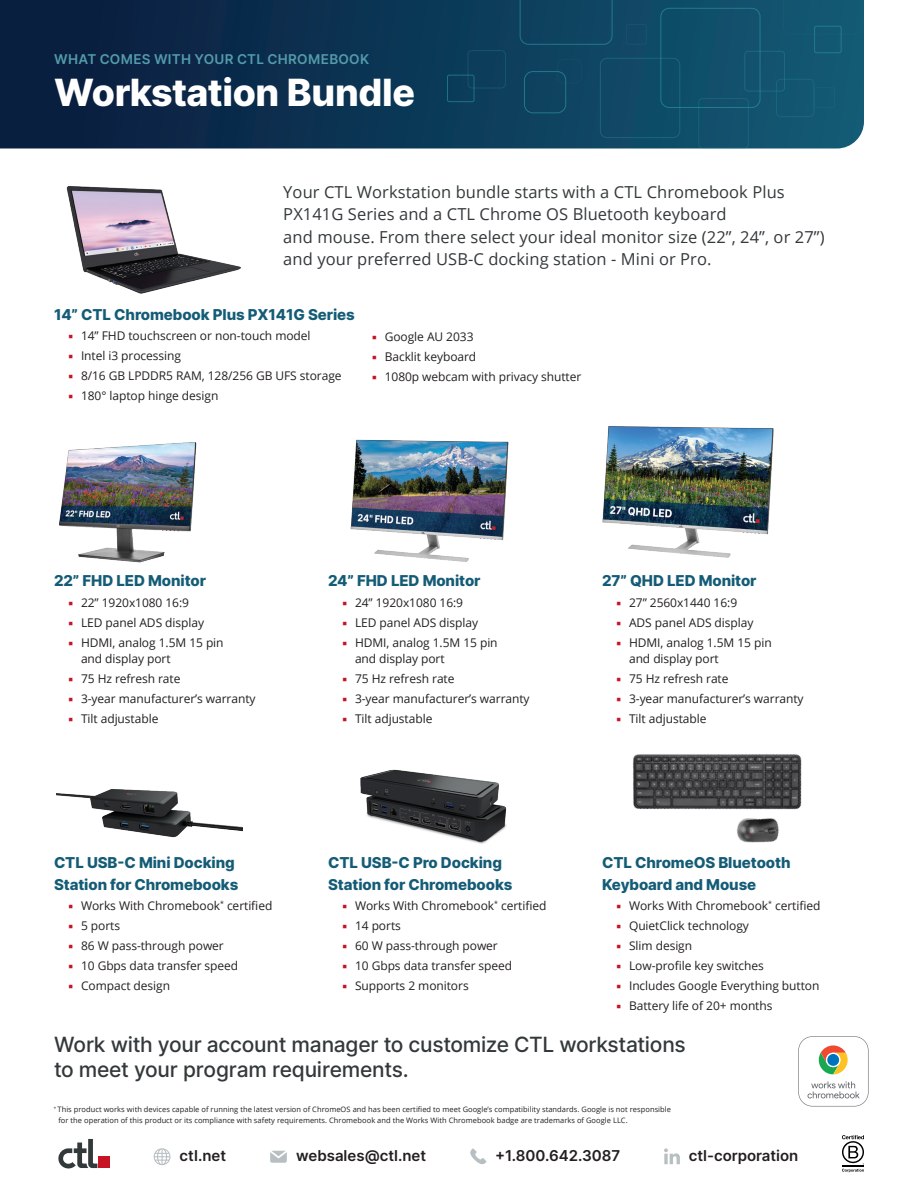
<style>
.page{position:relative;width:918px;height:1188px;background:#fff}
.page>*{position:absolute;margin:0;border:0;box-sizing:border-box;transform-origin:0 0}
.t1{font:800 37.5px "Inter";letter-spacing:-.01em;color:#fff}
.t2{font:500 21px/25.5px "Inter";letter-spacing:-.015em;color:#33393b}
.t3{font:16.5px/22.5px "Open Sans";letter-spacing:.005em;color:#33393b}
.t4{font:800 15px/22.5px "Inter";letter-spacing:-.005em;color:#145c76}
.t5{font:600 15px "Inter";color:#231f20}
.t6{font:600 13.5px "Inter";letter-spacing:.025em;color:#539bab}
.t7{font:12px/16.5px "Open Sans";letter-spacing:-.005em;color:#231f20}
.t8{font:7.5px/10.5px "Open Sans";letter-spacing:.005em;color:#231f20}
.s1{font-family:"Inter";color:#c71425}
</style>
<div class="page">
<img style="left:59px;top:442px;width:138px;height:121px">
<img style="left:350px;top:439px;width:159px;height:123px">
<img style="left:602px;top:426px;width:172px;height:132px">
<img style="left:56px;top:789px;width:186px;height:49px">
<img style="left:360px;top:769px;width:147px;height:75px">
<img style="left:633px;top:754px;width:169px;height:89px">
<svg style="left:154px;top:1148px;width:17px;height:17px"></svg>
<svg style="left:664px;top:1148px;width:16px;height:16px"></svg>
<svg style="left:270px;top:1151px;width:17px;height:12px"></svg>
<svg style="left:470px;top:1148px;width:16px;height:16px"></svg>
<div style="left:99px;top:1157px;width:11px;height:11px;background:#c71425"></div>
<svg style="left:58px;top:1139px;width:39px;height:29px"></svg>
<svg style="left:842px;top:1135px;width:22px;height:37px"></svg>
<svg style="left:0;top:0;width:864px;height:148px"></svg>
<div style="left:600px;top:58px;width:80px;height:80px;border:1px solid #2a8fa0;border-radius:7px"></div>
<div style="left:557px;top:59px;width:25px;height:25px;border:1px solid #2a8fa0;border-radius:7px"></div>
<div style="left:783px;top:0;width:80px;height:34px;background:#135772"></div>
<div style="left:744px;top:51px;width:41px;height:40px;border:1px solid #2a8fa0;border-radius:3px"></div>
<div style="left:814px;top:26px;width:27px;height:27px;border:1px solid #2a8fa0;border-radius:2px"></div>
<div style="left:626px;top:24px;width:21px;height:21px;border:1px solid #2a8fa0;border-radius:2px"></div>
<div style="left:814px;top:87px;width:21px;height:21px;border:1px solid #2a8fa0;border-radius:2px"></div>
<div style="left:698px;top:98px;width:51px;height:50px;border:1px solid #2a8fa0;border-radius:4px"></div>
<div style="left:776px;top:79px;width:38px;height:38px;border:1px solid #2a8fa0;border-radius:4px"></div>
<div style="left:660px;top:8px;width:100px;height:100px;border:1px solid #2a8fa0;border-radius:8px"></div>
<div style="left:524px;top:71px;width:42px;height:42px;border:1px solid #2a8fa0;border-radius:8px"></div>
<div style="left:520px;top:0;width:92px;height:45px;background:#0f4461"></div>
<div style="left:468px;top:50px;width:38px;height:38px;border:1px solid #2a8fa0;border-radius:4px"></div>
<div style="left:447px;top:75px;width:27px;height:27px;border:1px solid #2a8fa0;border-radius:2px"></div>
<img style="left:66px;top:186px;width:175px;height:108px">
<svg style="left:798px;top:1036px;width:71px;height:71px"></svg>
<p class="t6" style="left:54px;top:49px;width:317px">WHAT COMES WITH YOUR CTL CHROMEBOOK</p>
<p class="t1" style="left:54px;top:65px;width:363px">Workstation Bundle</p>
<p class="t3" style="left:283px;top:180px;width:503px">Your CTL Workstation bundle starts with a CTL Chromebook Plus<br>PX141G Series and a CTL Chrome OS Bluetooth keyboard</p>
<p class="t3" style="left:283px;top:225px;width:543px">and mouse. From there select your ideal monitor size (22”, 24”, or 27”) and your preferred USB-C docking station - Mini or Pro.</p>
<p class="t4" style="left:54px;top:303px;width:302px">14” CTL Chromebook Plus PX141G Series</p>
<p class="t7" style="left:68px;top:327px;width:245px"><span class="s1">▪</span> 14” FHD touchscreen or non-touch model</p>
<p class="t7" style="left:68px;top:347px;width:115px"><span class="s1">▪</span> Intel i3 processing</p>
<p class="t7" style="left:68px;top:367px;width:276px"><span class="s1">▪</span> 8/16 GB LPDDR5 RAM, 128/256 GB UFS storage</p>
<p class="t7" style="left:68px;top:387px;width:152px"><span class="s1">▪</span> 180° laptop hinge design</p>
<p class="t7" style="left:371px;top:328px;width:104px"><span class="s1">▪</span> Google AU 2033</p>
<p class="t7" style="left:371px;top:348px;width:107px"><span class="s1">▪</span> Backlit keyboard</p>
<p class="t7" style="left:371px;top:368px;width:212px"><span class="s1">▪</span> 1080p webcam with privacy shutter</p>
<p class="t4" style="left:54px;top:569px;width:154px">22” FHD LED Monitor</p>
<p class="t7" style="left:68px;top:594px;width:123px"><span class="s1">▪</span> 22” 1920x1080 16:9</p>
<p class="t7" style="left:68px;top:614px;width:138px"><span class="s1">▪</span> LED panel ADS display</p>
<p class="t7" style="left:81px;top:634px;width:144px;text-indent:-14px"><span class="s1">▪</span> HDMI, analog 1.5M 15 pin and display port</p>
<p class="t7" style="left:68px;top:670px;width:114px"><span class="s1">▪</span> 75 Hz refresh rate</p>
<p class="t7" style="left:68px;top:690px;width:190px"><span class="s1">▪</span> 3-year manufacturer’s warranty</p>
<p class="t7" style="left:68px;top:710px;width:92px"><span class="s1">▪</span> Tilt adjustable</p>
<p class="t4" style="left:54px;top:851px;width:186px">CTL USB-C Mini Docking<br>Station for Chromebooks</p>
<p class="t7" style="left:68px;top:898px;width:206px"><span class="s1">▪</span> Works With Chromebook<sup>*</sup> certified</p>
<p class="t7" style="left:68px;top:918px;width:54px"><span class="s1">▪</span> 5 ports</p>
<p class="t7" style="left:68px;top:938px;width:158px"><span class="s1">▪</span> 86 W pass-through power</p>
<p class="t7" style="left:68px;top:958px;width:172px"><span class="s1">▪</span> 10 Gbps data transfer speed</p>
<p class="t7" style="left:68px;top:978px;width:104px"><span class="s1">▪</span> Compact design</p>
<p class="t4" style="left:328px;top:569px;width:154px">24” FHD LED Monitor</p>
<p class="t7" style="left:342px;top:594px;width:123px"><span class="s1">▪</span> 24” 1920x1080 16:9</p>
<p class="t7" style="left:342px;top:614px;width:138px"><span class="s1">▪</span> LED panel ADS display</p>
<p class="t7" style="left:355px;top:634px;width:144px;text-indent:-14px"><span class="s1">▪</span> HDMI, analog 1.5M 15 pin and display port</p>
<p class="t7" style="left:342px;top:670px;width:114px"><span class="s1">▪</span> 75 Hz refresh rate</p>
<p class="t7" style="left:342px;top:690px;width:190px"><span class="s1">▪</span> 3-year manufacturer’s warranty</p>
<p class="t7" style="left:342px;top:710px;width:92px"><span class="s1">▪</span> Tilt adjustable</p>
<p class="t4" style="left:328px;top:851px;width:186px">CTL USB-C Pro Docking<br>Station for Chromebooks</p>
<p class="t7" style="left:342px;top:898px;width:206px"><span class="s1">▪</span> Works With Chromebook<sup>*</sup> certified</p>
<p class="t7" style="left:342px;top:918px;width:61px"><span class="s1">▪</span> 14 ports</p>
<p class="t7" style="left:342px;top:938px;width:158px"><span class="s1">▪</span> 60 W pass-through power</p>
<p class="t7" style="left:342px;top:958px;width:172px"><span class="s1">▪</span> 10 Gbps data transfer speed</p>
<p class="t7" style="left:342px;top:978px;width:129px"><span class="s1">▪</span> Supports 2 monitors</p>
<p class="t4" style="left:602px;top:569px;width:156px">27” QHD LED Monitor</p>
<p class="t7" style="left:616px;top:594px;width:123px"><span class="s1">▪</span> 27” 2560x1440 16:9</p>
<p class="t7" style="left:616px;top:614px;width:139px"><span class="s1">▪</span> ADS panel ADS display</p>
<p class="t7" style="left:629px;top:634px;width:144px;text-indent:-14px"><span class="s1">▪</span> HDMI, analog 1.5M 15 pin and display port</p>
<p class="t7" style="left:616px;top:670px;width:114px"><span class="s1">▪</span> 75 Hz refresh rate</p>
<p class="t7" style="left:616px;top:690px;width:190px"><span class="s1">▪</span> 3-year manufacturer’s warranty</p>
<p class="t7" style="left:616px;top:710px;width:92px"><span class="s1">▪</span> Tilt adjustable</p>
<p class="t4" style="left:602px;top:851px;width:190px">CTL ChromeOS Bluetooth<br>Keyboard and Mouse</p>
<p class="t7" style="left:616px;top:898px;width:206px"><span class="s1">▪</span> Works With Chromebook<sup>*</sup> certified</p>
<p class="t7" style="left:616px;top:918px;width:135px"><span class="s1">▪</span> QuietClick technology</p>
<p class="t7" style="left:616px;top:938px;width:78px"><span class="s1">▪</span> Slim design</p>
<p class="t7" style="left:616px;top:958px;width:150px"><span class="s1">▪</span> Low-profile key switches</p>
<p class="t7" style="left:616px;top:978px;width:205px"><span class="s1">▪</span> Includes Google Everything button</p>
<p class="t7" style="left:616px;top:998px;width:158px"><span class="s1">▪</span> Battery life of 20+ months</p>
<p class="t2" style="left:54px;top:1031px;width:633px">Work with your account manager to customize CTL workstations to meet your program requirements.</p>
<p class="t8" style="left:58px;top:1104px;width:614px;text-indent:-4px"><sup>*</sup> This product works with devices capable of running the latest version of ChromeOS and has been certified to meet Google’s compatibility standards. Google is not responsible for the operation of this product or its compliance with safety requirements. Chromebook and the Works With Chromebook badge are trademarks of Google LLC.</p>
<p class="t5" style="left:180px;top:1145px;width:48px">ctl.net</p>
<p class="t5" style="left:296px;top:1145px;width:132px">websales@ctl.net</p>
<p class="t5" style="left:495px;top:1145px;width:127px">+1.800.642.3087</p>
<p class="t5" style="left:689px;top:1145px;width:111px">ctl-corporation</p>
</div>
